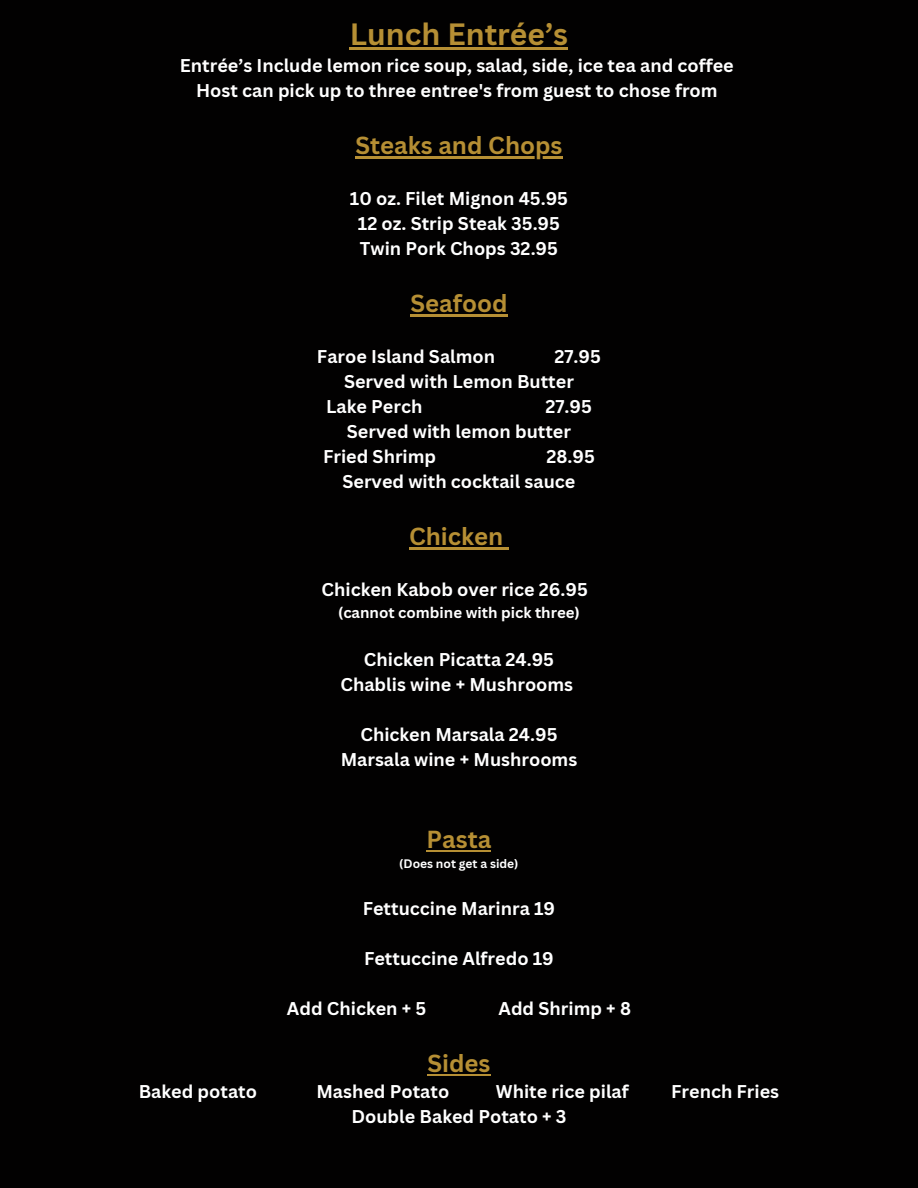
<style>
.page{position:relative;width:918px;height:1188px;background:#020101}
.page>*{position:absolute;margin:0;border:0;box-sizing:border-box;transform-origin:0 0}
.t1{font:700 30px "Canva Sans";color:#b68f34}
.t2{font:700 24px "Canva Sans";color:#b68f34}
.t3{font:700 18px "Canva Sans";color:#fff}
.t4{font:700 15px "Canva Sans";color:#fff}
.t5{font:700 12px "Canva Sans";color:#fff}
</style>
<div class="page">
<hr style="left:350px;top:47px;width:218px;height:2px;background:#b68f34">
<hr style="left:355px;top:156px;width:208px;height:2px;background:#b68f34">
<hr style="left:410px;top:314px;width:98px;height:2px;background:#b68f34">
<hr style="left:409px;top:547px;width:94px;height:2px;background:#b68f34">
<svg style="left:503px;top:547px;width:6px;height:2px"></svg>
<hr style="left:427px;top:850px;width:64px;height:2px;background:#b68f34">
<hr style="left:427px;top:1074px;width:64px;height:2px;background:#b68f34">
<p class="t1" style="left:350px;top:13px;width:220px">Lunch Entrée’s</p>
<p class="t3" style="left:180px;top:53px;width:555px">Entrée’s Include lemon rice soup, salad, side, ice tea and coffee</p>
<p class="t3" style="left:196px;top:78px;width:523px">Host can pick up to three entree's from guest to chose from</p>
<p class="t2" style="left:355px;top:129px;width:209px">Steaks and Chops</p>
<p class="t3" style="left:350px;top:186px;width:220px">10 oz. Filet Mignon 45.95</p>
<p class="t3" style="left:358px;top:211px;width:204px">12 oz. Strip Steak 35.95</p>
<p class="t3" style="left:360px;top:236px;width:200px">Twin Pork Chops 32.95</p>
<p class="t2" style="left:410px;top:287px;width:99px">Seafood</p>
<p class="t3" style="left:317px;top:344px;width:180px">Faroe Island Salmon</p>
<p class="t3" style="left:555px;top:344px;width:48px">27.95</p>
<p class="t3" style="left:344px;top:369px;width:231px">Served with Lemon Butter</p>
<p class="t3" style="left:326px;top:394px;width:98px">Lake Perch</p>
<p class="t3" style="left:545px;top:394px;width:48px">27.95</p>
<p class="t3" style="left:347px;top:419px;width:226px">Served with lemon butter</p>
<p class="t3" style="left:323px;top:444px;width:115px">Fried Shrimp</p>
<p class="t3" style="left:546px;top:444px;width:50px">28.95</p>
<p class="t3" style="left:342px;top:469px;width:235px">Served with cocktail sauce</p>
<p class="t2" style="left:409px;top:520px;width:96px">Chicken</p>
<p class="t3" style="left:322px;top:577px;width:268px">Chicken Kabob over rice 26.95</p>
<p class="t4" style="left:338px;top:602px;width:243px">(cannot combine with pick three)</p>
<p class="t3" style="left:364px;top:647px;width:192px">Chicken Picatta 24.95</p>
<p class="t3" style="left:340px;top:672px;width:234px">Chablis wine + Mushrooms</p>
<p class="t3" style="left:360px;top:722px;width:199px">Chicken Marsala 24.95</p>
<p class="t3" style="left:341px;top:747px;width:238px">Marsala wine + Mushrooms</p>
<p class="t2" style="left:427px;top:823px;width:66px">Pasta</p>
<p class="t5" style="left:399px;top:855px;width:121px">(Does not get a side)</p>
<p class="t3" style="left:363px;top:896px;width:194px">Fettuccine Marinra 19</p>
<p class="t3" style="left:364px;top:946px;width:191px">Fettuccine Alfredo 19</p>
<p class="t3" style="left:287px;top:996px;width:141px">Add Chicken + 5</p>
<p class="t3" style="left:499px;top:996px;width:134px">Add Shrimp + 8</p>
<p class="t2" style="left:427px;top:1047px;width:65px">Sides</p>
<p class="t3" style="left:139px;top:1079px;width:120px">Baked potato</p>
<p class="t3" style="left:316px;top:1079px;width:134px">Mashed Potato</p>
<p class="t3" style="left:496px;top:1079px;width:134px">White rice pilaf</p>
<p class="t3" style="left:671px;top:1079px;width:110px">French Fries</p>
<p class="t3" style="left:351px;top:1104px;width:217px">Double Baked Potato + 3</p>
</div>
